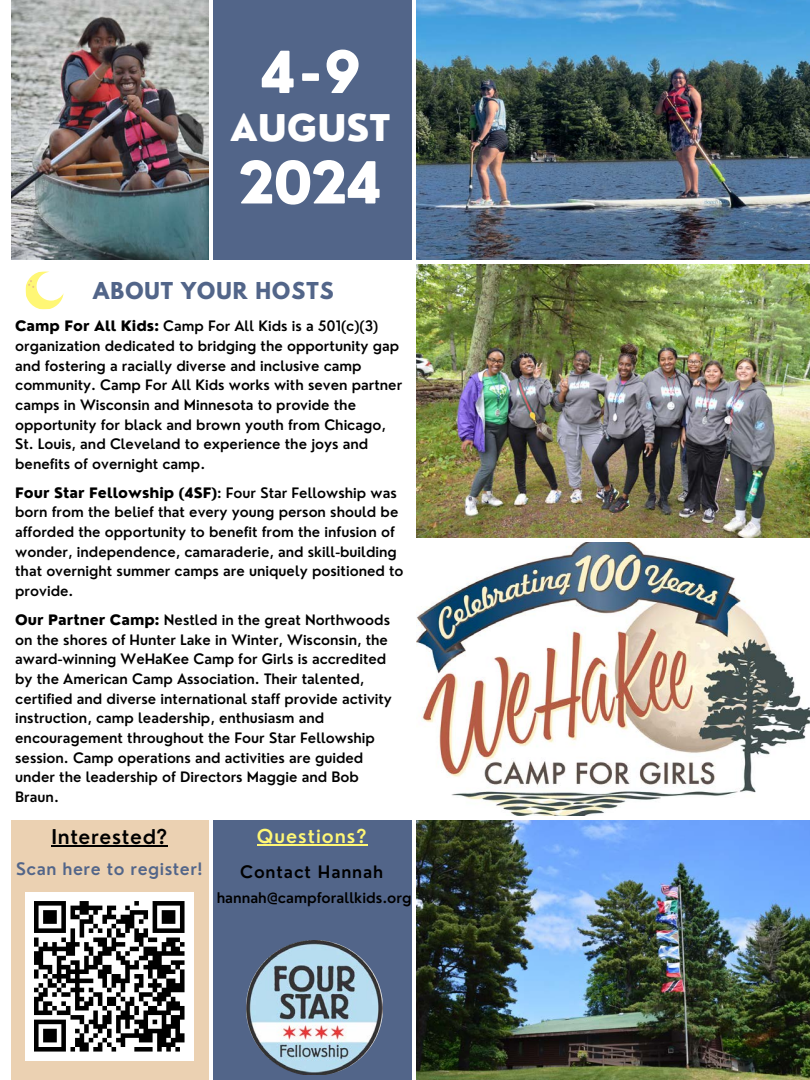
<style>
.page{position:relative;width:810px;height:1080px;background:#fff}
.page>*{position:absolute;margin:0;border:0;box-sizing:border-box;transform-origin:0 0}
.t1{font:800 56.44px "Nourd";color:#fff}
.t2{font:800 35.94px "Nourd";color:#fff}
.t3{font:700 20.62px "League Spartan";letter-spacing:.055em;color:#526589}
.t4{font:600 19.88px "Nourd";letter-spacing:.03em;color:#000}
.t5{font:600 18.62px "Nourd";letter-spacing:.055em;color:#fff775}
.t6{font:600 16.75px "Nourd";letter-spacing:.03em;color:#526589}
.t7{font:600 16.75px "Nourd";letter-spacing:.055em;color:#000}
.t8{font:600 14.38px "Nourd";color:#000}
.t9{font:600 14.06px/19.6px "Nourd";color:#000}
.s1{font-weight:800}
</style>
<div class="page">
<img style="left:11px;top:0;width:198px;height:259px">
<div style="left:214px;top:0;width:198px;height:259px;background:#526589"></div>
<img style="left:417px;top:0;width:393px;height:259px">
<img style="left:417px;top:264px;width:393px;height:273px">
<img style="left:417px;top:542px;width:393px;height:273px">
<div style="left:11px;top:820px;width:198px;height:260px;background:#ebd1b2"></div>
<div style="left:214px;top:820px;width:198px;height:260px;background:#526589"></div>
<img style="left:417px;top:820px;width:393px;height:260px">
<svg style="left:25px;top:271px;width:39px;height:39px"></svg>
<img style="left:247px;top:940px;width:135px;height:134px">
<hr style="left:257px;top:844px;width:111px;height:2px;background:#fff775">
<hr style="left:52px;top:845px;width:116px;height:2px;background:#000">
<div style="left:25px;top:892px;width:169px;height:169px;background:#fff"></div>
<svg style="left:34px;top:901px;width:151px;height:151px"></svg>
<h1 class="t1" style="left:259px;top:37px;width:104px">4-9</h1>
<h2 class="t2" style="left:230px;top:105px;width:162px">AUGUST</h2>
<h1 class="t1" style="left:238px;top:147px;width:146px">2024</h1>
<h3 class="t3" style="left:93px;top:280px;width:242px">ABOUT YOUR HOSTS</h3>
<p class="t9" style="left:15px;top:316px;width:389px"><span class="s1">Camp For All Kids:</span> Camp For All Kids is a 501(c)(3) organization dedicated to bridging the opportunity gap and fostering a racially diverse and inclusive camp community. Camp For All Kids works with seven partner camps in Wisconsin and Minnesota to provide the opportunity for black and brown youth from Chicago, St. Louis, and Cleveland to experience the joys and benefits of overnight camp.</p>
<p class="t9" style="left:15px;top:483px;width:390px"><span class="s1">Four Star Fellowship (4SF)</span>: Four Star Fellowship was born from the belief that every young person should be afforded the opportunity to benefit from the infusion of wonder, independence, camaraderie, and skill-building that overnight summer camps are uniquely positioned to provide.</p>
<p class="t9" style="left:15px;top:610px;width:378px"><span class="s1">Our Partner Camp:</span> Nestled in the great Northwoods on the shores of Hunter Lake in Winter, Wisconsin, the award-winning WeHaKee Camp for Girls is accredited by the American Camp Association. Their talented, certified and diverse international staff provide activity instruction, camp leadership, enthusiasm and encouragement throughout the Four Star Fellowship session. Camp operations and activities are guided under the leadership of Directors Maggie and Bob Braun.</p>
<h3 class="t4" style="left:52px;top:824px;width:117px">Interested?</h3>
<p class="t6" style="left:16px;top:858px;width:188px">Scan here to register!</p>
<h3 class="t5" style="left:257px;top:824px;width:111px">Questions?</h3>
<p class="t7" style="left:240px;top:861px;width:145px">Contact Hannah</p>
<p class="t8" style="left:217px;top:889px;width:197px">hannah@campforallkids.org</p>
</div>
